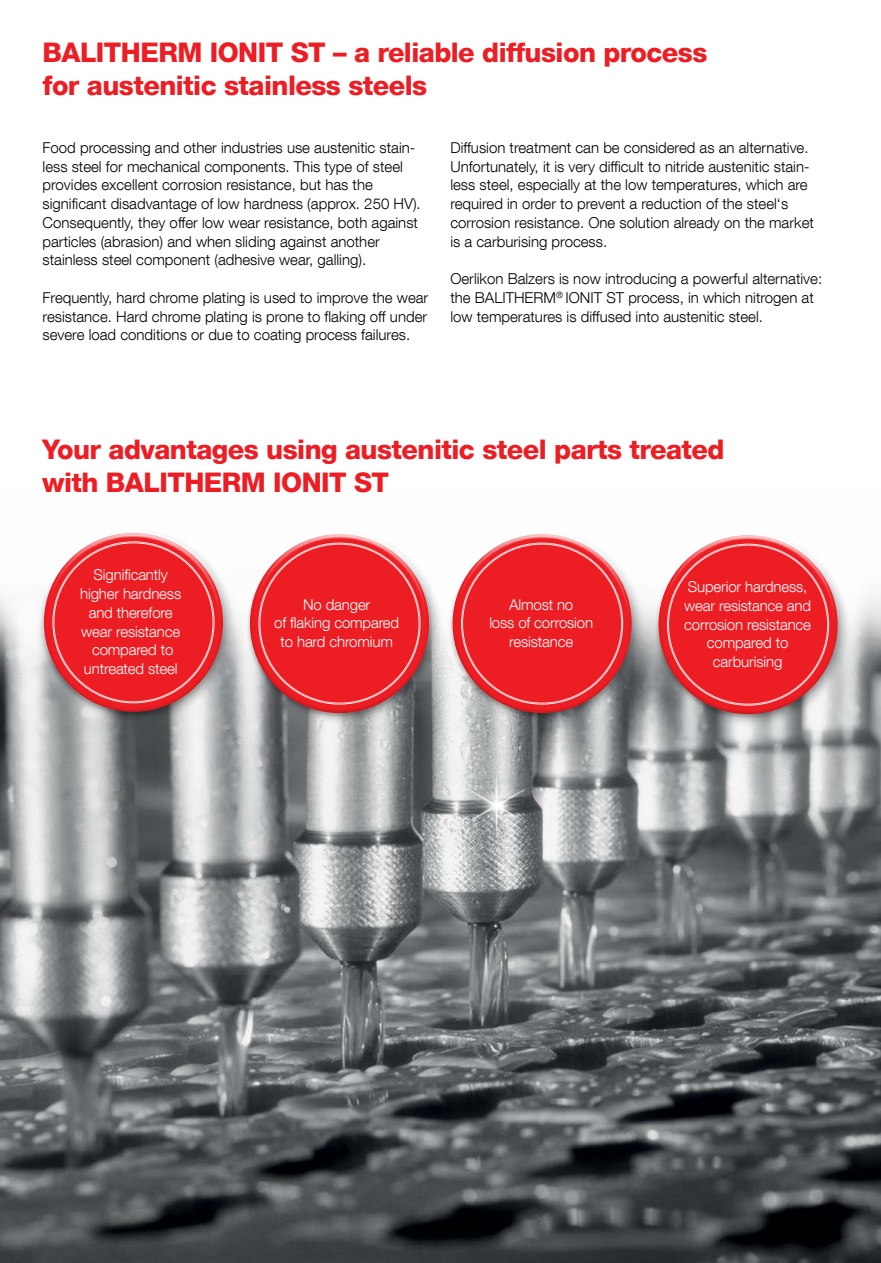
<style>
.page{position:relative;width:881px;height:1263px;background:#fff}
.page>*{position:absolute;margin:0;border:0;box-sizing:border-box;transform-origin:0 0}
.t1{font:800 27px/33px "Helvetica Neue LT Com";letter-spacing:-.02em;color:#ed1d24}
.t2{font:300 15px/18.8px "Helvetica Neue LT Com";color:#000}
.t3{font:300 15px/18.8px "Helvetica Neue LT Com";letter-spacing:-.01em;color:#fff;text-align:center}
</style>
<div class="page">
<img style="left:0;top:1145px;width:880px;height:118px">
<img style="left:0;top:595px;width:880px;height:550px">
<div style="left:39px;top:528px;width:197px;height:197px;background:#000;opacity:.3"></div>
<div style="left:40px;top:528px;width:187px;height:98px;background:#fff;opacity:.75"></div>
<div style="left:40px;top:563px;width:187px;height:153px;background:#000;opacity:.22"></div>
<div style="left:245px;top:529px;width:197px;height:197px;background:#000;opacity:.3"></div>
<div style="left:246px;top:530px;width:186px;height:97px;background:#fff;opacity:.75"></div>
<div style="left:246px;top:564px;width:186px;height:153px;background:#000;opacity:.22"></div>
<div style="left:447px;top:529px;width:197px;height:197px;background:#000;opacity:.3"></div>
<div style="left:449px;top:530px;width:186px;height:97px;background:#fff;opacity:.75"></div>
<div style="left:448px;top:564px;width:187px;height:153px;background:#000;opacity:.22"></div>
<div style="left:653px;top:530px;width:197px;height:197px;background:#000;opacity:.3"></div>
<div style="left:654px;top:531px;width:187px;height:97px;background:#fff;opacity:.75"></div>
<div style="left:654px;top:565px;width:187px;height:153px;background:#000;opacity:.22"></div>
<img style="left:451px;top:760px;width:90px;height:91px">
<h1 class="t1" style="left:43px;top:36px;width:666px">BALITHERM IONIT ST – a reliable diffusion process for austenitic stainless steels</h1>
<p class="t2" style="left:43px;top:138px;width:379px">Food processing and other industries use austenitic stain&shy;less steel for mechanical components. This type of steel provides excellent corrosion resistance, but has the significant disadvantage of low hardness (approx. 250 HV).<br>Consequently, they offer low wear resistance, both against particles (abrasion) and when sliding against another stainless steel component (adhesive wear, galling).</p>
<p class="t2" style="left:43px;top:288px;width:387px;text-align:justify">Frequently, hard chrome plating is used to improve the wear resistance. Hard chrome plating is prone to flaking off under severe load conditions or due to coating process failures.</p>
<p class="t2" style="left:450px;top:138px;width:365px">Diffusion treatment can be considered as an alternative.<br>Unfortunately, it is very difficult to nitride austenitic stain&shy;less steel, especially at the low temperatures, which are required in order to prevent a reduction of the steel‘s corrosion resistance. One solution already on the market is a carburising process.</p>
<p class="t2" style="left:450px;top:269px;width:373px">Oerlikon Balzers is now introducing a powerful alternative: the BALITHERM<sup>®</sup> IONIT ST process, in which nitrogen at low temperatures is diffused into austenitic steel.</p>
<h1 class="t1" style="left:42px;top:433px;width:683px">Your advantages using austenitic steel parts treated with BALITHERM IONIT ST</h1>
<p class="t3" style="left:80px;top:565px;width:102px">Significantly higher hardness and therefore wear resistance compared to untreated steel</p>
<p class="t3" style="left:274px;top:595px;width:126px">No danger<br>of flaking compared to hard chromium</p>
<p class="t3" style="left:489px;top:595px;width:105px">Almost no<br>loss of corrosion resistance</p>
<p class="t3" style="left:684px;top:577px;width:128px">Superior hardness, wear resistance and corrosion resistance compared to carburising</p>
</div>
